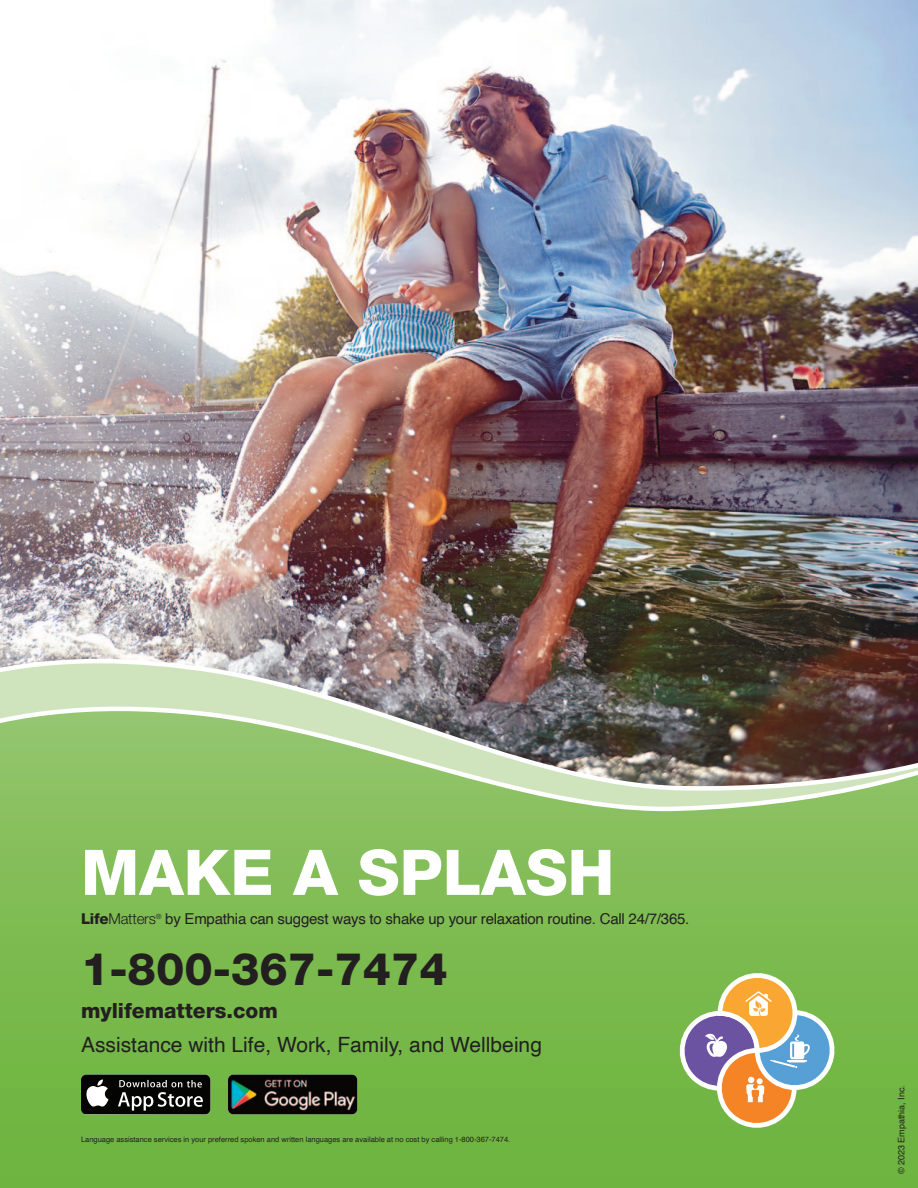
<style>
.page{position:relative;width:918px;height:1188px;background:#fff}
.page>*{position:absolute;margin:0;border:0;box-sizing:border-box;transform-origin:0 0}
.t1{font:800 63px "Helvetica Neue LT Std";color:#fff}
.t2{font:800 45px "Helvetica Neue LT Std";color:#231f20}
.t3{font:21px "Helvetica";color:#231f20}
.t4{font:800 21px "Helvetica Neue LT Std";color:#231f20}
.t5{font:15px "Helvetica";letter-spacing:-.015em;color:#231f20}
.t6{font:9px "Helvetica";color:#231f20}
.t7{font:7.5px "Helvetica";color:#231f20}
.s1{font-family:"Helvetica Neue LT Std";font-weight:800}
.s2{font-family:"Helvetica Neue LT Std";font-weight:300}
</style>
<div class="page">
<img style="left:0;top:0;width:918px;height:659px">
<img style="left:0;top:659px;width:918px;height:48px">
<svg style="left:0;top:707px;width:918px;height:481px;background:#7fb457"></svg>
<svg style="left:679px;top:965px;width:164px;height:171px;background:#a1b076"></svg>
<svg style="left:81px;top:1075px;width:129px;height:39px;background:#363735"></svg>
<img style="left:228px;top:1075px;width:129px;height:39px;border-radius:5px">
<p class="t1" style="left:81px;top:836px;width:535px">MAKE A SPLASH</p>
<p class="t5" style="left:81px;top:913px;width:610px"><span class="s1">Life</span><span class="s2">Matters</span><sup>®</sup> by Empathia can suggest ways to shake up your relaxation routine. Call 24/7/365.</p>
<p class="t2" style="left:81px;top:943px;width:368px">1-800-367-7474</p>
<p class="t4" style="left:81px;top:999px;width:198px">mylifematters.com</p>
<p class="t3" style="left:81px;top:1035px;width:463px">Assistance with Life, Work, Family, and Wellbeing</p>
<p class="t7" style="left:81px;top:1137px;width:431px">Language assistance services in your preferred spoken and written languages are available at no cost by calling 1-800-367-7474.</p>
<p class="t6" style="left:898px;top:1174px;width:91px;rotate:-90deg">© 2023 Empathia, Inc.</p>
</div>
